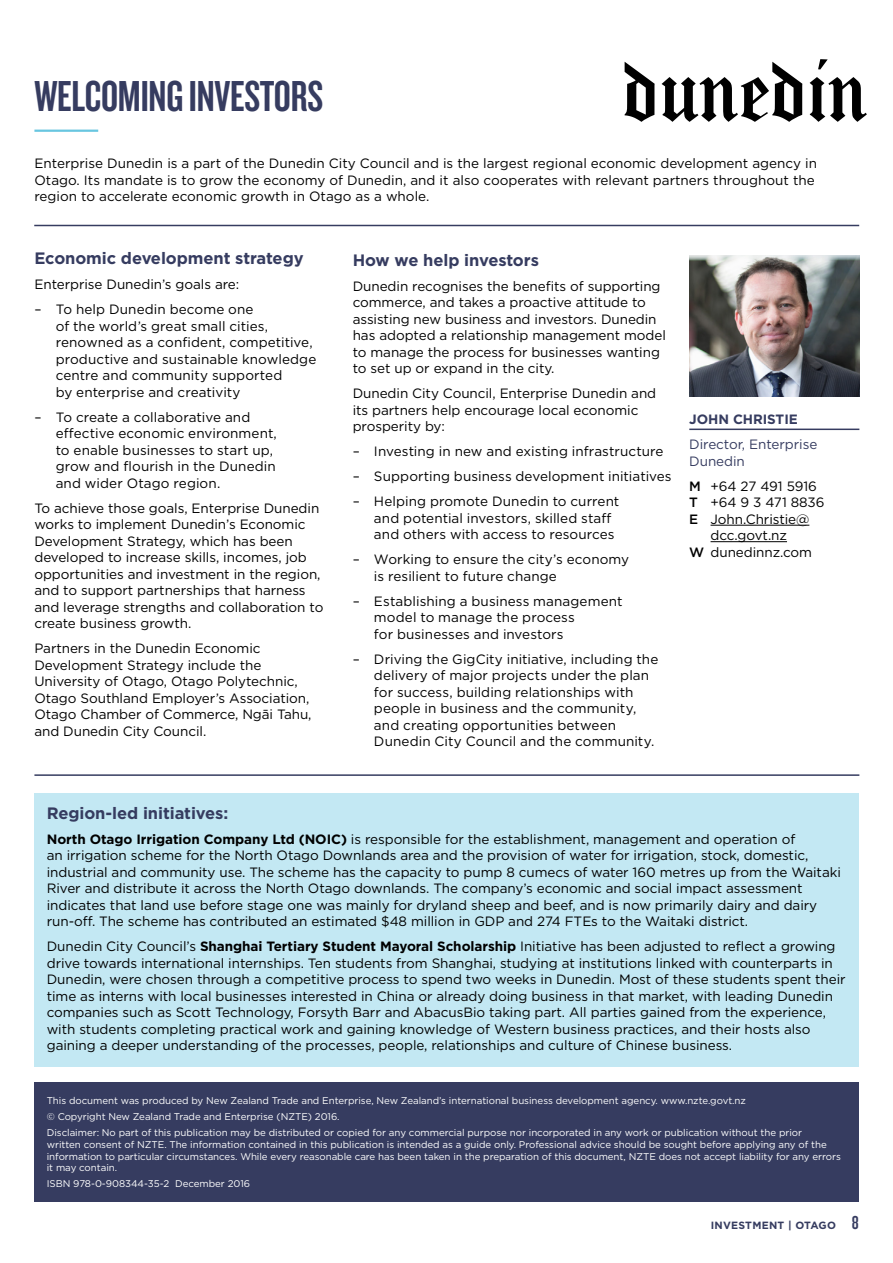
<style>
.page{position:relative;width:893px;height:1263px;background:#fff}
.page>*{position:absolute;margin:0;border:0;box-sizing:border-box;transform-origin:0 0}
.Heading_1{font:45px "Knockout 48 Featherweight";letter-spacing:-.005em;color:#363c60}
.Body_Copy_Sub_header{font:700 16.5px "Gotham";letter-spacing:-.005em;color:#363c60}
.Phone_Mobile_details{font:700 16.5px "Gotham";letter-spacing:-.005em;color:#363c60}
.Phone_Mobile_details-2{font:13.5px/16.5px "Gotham";letter-spacing:-.005em;color:#000}
.Body_Copy{font:13.5px/16.5px "Gotham";letter-spacing:-.005em;color:#000}
.Body_Copy-2{font:13.5px/16.5px "Gotham";letter-spacing:-.005em;color:#363c60}
.Name_Surname{font:700 13.5px "Gotham";letter-spacing:-.005em;color:#363c60}
.t1{font:700 10.5px "Gotham";letter-spacing:.025em;color:#363c60}
.t_c_s{font:9.75px/11.7px "Gotham";letter-spacing:-.005em;color:#fff}
.Phone_Mobile_details-3{font:9.75px "Gotham";letter-spacing:-.005em;color:#fff}
.s1{font-weight:500}
.s2{font-weight:700}
.s3{font-family:"Knockout 48 Featherweight";font-weight:400;font-size:19.5px}
</style>
<div class="page">
<hr style="left:34px;top:130px;width:64px;height:2px;background:#68c6e0">
<div style="left:34px;top:793px;width:825px;height:273px;background:#c3e8f3"></div>
<hr style="left:34px;top:225px;width:825px;height:1px;background:#363c60">
<hr style="left:34px;top:774px;width:825px;height:2px;background:#363c60">
<hr style="left:689px;top:429px;width:170px;height:1px;background:#363c60">
<hr style="left:711px;top:525px;width:98px;height:1px;background:#000">
<hr style="left:711px;top:541px;width:76px;height:1px;background:#000">
<img style="left:689px;top:256px;width:170px;height:140px">
<div style="left:34px;top:1082px;width:825px;height:119px;background:#363c60"></div>
<svg style="left:662px;top:62px;width:140px;height:60px"></svg>
<svg style="left:625px;top:62px;width:30px;height:60px"></svg>
<svg style="left:810px;top:77px;width:57px;height:45px"></svg>
<svg style="left:818px;top:59px;width:10px;height:10px"></svg>
<p class="Heading_1" style="left:34px;top:68px;width:290px">WELCOMING INVESTORS</p>
<p class="Body_Copy" style="left:34px;top:155px;width:784px">Enterprise Dunedin is a part of the Dunedin City Council and is the largest regional economic development agency in<br>Otago. Its mandate is to grow the economy of Dunedin, and it also cooperates with relevant partners throughout the region to accelerate economic growth in Otago as a whole.</p>
<p class="Body_Copy_Sub_header" style="left:34px;top:247px;width:271px">Economic development strategy</p>
<p class="Body_Copy" style="left:34px;top:276px;width:206px">Enterprise Dunedin’s goals are:</p>
<p class="Phone_Mobile_details-2" style="left:56px;top:301px;width:262px;text-indent:-21px">– To help Dunedin become one<br>of the world’s great small cities, renowned as a confident, competitive, productive and sustainable knowledge centre and community supported<br>by enterprise and creativity</p>
<p class="Phone_Mobile_details-2" style="left:56px;top:408px;width:223px;text-indent:-21px">– To create a collaborative and effective economic environment, to enable businesses to start up, grow and flourish in the Dunedin and wider Otago region.</p>
<p class="Body_Copy" style="left:34px;top:499px;width:290px">To achieve those goals, Enterprise Dunedin works to implement Dunedin’s Economic Development Strategy, which has been developed to increase skills, incomes, job opportunities and investment in the region, and to support partnerships that harness and leverage strengths and collaboration to create business growth.</p>
<p class="Body_Copy" style="left:34px;top:640px;width:279px">Partners in the Dunedin Economic Development Strategy include the University of Otago, Otago Polytechnic, Otago Southland Employer’s Association, Otago Chamber of Commerce, Ngāi Tahu, and Dunedin City Council.</p>
<p class="Body_Copy_Sub_header" style="left:353px;top:249px;width:188px">How we help investors</p>
<p class="Body_Copy" style="left:353px;top:277px;width:315px">Dunedin recognises the benefits of supporting commerce, and takes a proactive attitude to assisting new business and investors. Dunedin has adopted a relationship management model to manage the process for businesses wanting to set up or expand in the city.</p>
<p class="Body_Copy" style="left:353px;top:385px;width:305px">Dunedin City Council, Enterprise Dunedin and its partners help encourage local economic prosperity by:</p>
<p class="Phone_Mobile_details-2" style="left:353px;top:443px;width:312px">– Investing in new and existing infrastructure</p>
<p class="Phone_Mobile_details-2" style="left:353px;top:468px;width:320px">– Supporting business development initiatives</p>
<p class="Phone_Mobile_details-2" style="left:374px;top:493px;width:247px;text-indent:-21px">– Helping promote Dunedin to current and potential investors, skilled staff and others with access to resources</p>
<p class="Phone_Mobile_details-2" style="left:374px;top:551px;width:257px;text-indent:-21px">– Working to ensure the city’s economy is resilient to future change</p>
<p class="Phone_Mobile_details-2" style="left:374px;top:592px;width:250px;text-indent:-21px">– Establishing a business management model to manage the process<br>for businesses and investors</p>
<p class="Phone_Mobile_details-2" style="left:374px;top:650px;width:286px;text-indent:-21px">– Driving the GigCity initiative, including the delivery of major projects under the plan for success, building relationships with people in business and the community, and creating opportunities between Dunedin City Council and the community.</p>
<p class="Name_Surname" style="left:689px;top:411px;width:110px">JOHN CHRISTIE</p>
<p class="Body_Copy-2" style="left:689px;top:436px;width:130px">Director, Enterprise<br>Dunedin</p>
<p class="Phone_Mobile_details-2" style="left:689px;top:477px;width:137px"><span class="s1">M</span> +64 27 491 5916<br><span class="s1">T</span> +64 9 3 471 8836</p>
<p class="Phone_Mobile_details-2" style="left:689px;top:510px;width:124px;text-align:center"><span class="s1">E</span> John.Christie@ dcc.govt.nz<br><span class="s1">W</span> dunedinnz.com</p>
<p class="Phone_Mobile_details" style="left:47px;top:802px;width:183px">Region-led initiatives:</p>
<p class="Phone_Mobile_details-2" style="left:47px;top:830px;width:796px"><span class="s2">North Otago Irrigation Company Ltd (NOIC)</span> is responsible for the establishment, management and operation of<br>an irrigation scheme for the North Otago Downlands area and the provision of water for irrigation, stock, domestic, industrial and community use. The scheme has the capacity to pump 8 cumecs of water 160 metres up from the Waitaki River and distribute it across the North Otago downlands. The company’s economic and social impact assessment indicates that land use before stage one was mainly for dryland sheep and beef, and is now primarily dairy and dairy run-off. The scheme has contributed an estimated $48 million in GDP and 274 FTEs to the Waitaki district.</p>
<p class="Phone_Mobile_details-2" style="left:47px;top:938px;width:800px">Dunedin City Council’s <span class="s2">Shanghai Tertiary Student Mayoral Scholarship</span> Initiative has been adjusted to reflect a growing drive towards international internships. Ten students from Shanghai, studying at institutions linked with counterparts in Dunedin, were chosen through a competitive process to spend two weeks in Dunedin. Most of these students spent their time as interns with local businesses interested in China or already doing business in that market, with leading Dunedin companies such as Scott Technology, Forsyth Barr and AbacusBio taking part. All parties gained from the experience, with students completing practical work and gaining knowledge of Western business practices, and their hosts also gaining a deeper understanding of the processes, people, relationships and culture of Chinese business.</p>
<p class="Phone_Mobile_details-3" style="left:47px;top:1095px;width:701px">This document was produced by New Zealand Trade and Enterprise, New Zealand’s international business development agency. www.nzte.govt.nz</p>
<p class="t_c_s" style="left:47px;top:1111px;width:294px">© Copyright New Zealand Trade and Enterprise (NZTE) 2016.</p>
<p class="t_c_s" style="left:47px;top:1127px;width:796px">Disclaimer: No part of this publication may be distributed or copied for any commercial purpose nor incorporated in any work or publication without the prior<br>written consent of NZTE. The information contained in this publication is intended as a guide only. Professional advice should be sought before applying any of the information to particular circumstances. While every reasonable care has been taken in the preparation of this document, NZTE does not accept liability for any errors it may contain.</p>
<p class="t_c_s" style="left:47px;top:1178px;width:205px">ISBN 978-0-908344-35-2 December 2016</p>
<p class="t1" style="left:711px;top:1218px;width:150px">INVESTMENT | OTAGO <span class="s3">8</span></p>
</div>
